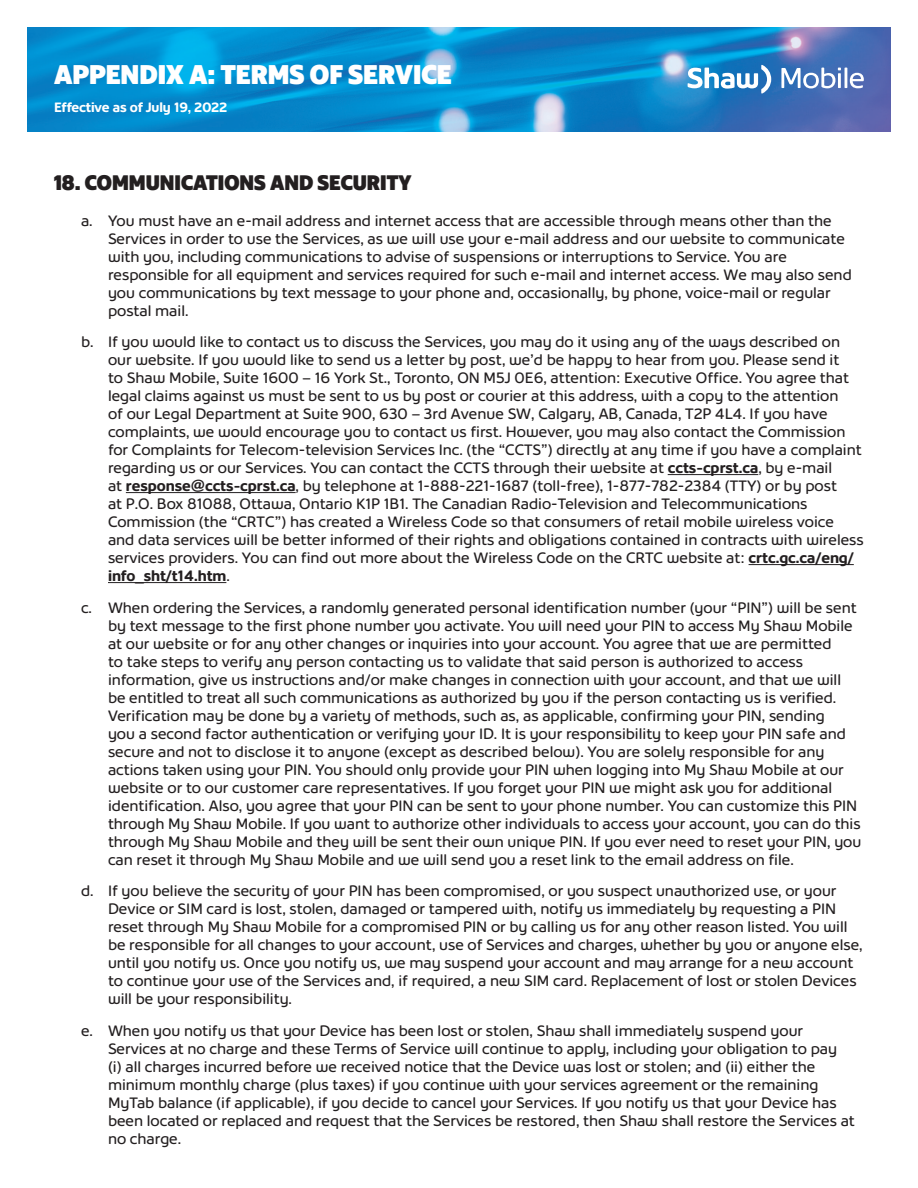
<style>
.page{position:relative;width:918px;height:1188px;background:#fff}
.page>*{position:absolute;margin:0;border:0;box-sizing:border-box;transform-origin:0 0}
.t1{font:900 27px "Shaw";color:#fff}
.Section_Header{font:900 21px "Shaw";color:#231f20}
.t2{font:500 15px/18px "Shaw";color:#231f20}
.t3{font:700 13.5px "Shaw";letter-spacing:-.01em;color:#fff}
.s1{font-weight:700}
</style>
<div class="page">
<img style="left:27px;top:27px;width:864px;height:104px">
<svg style="left:688px;top:65px;width:83px;height:29px"></svg>
<svg style="left:781px;top:68px;width:60px;height:20px"></svg>
<hr style="left:838px;top:73px;width:3px;height:15px;background:#fff">
<hr style="left:845px;top:68px;width:2px;height:20px;background:#fff">
<svg style="left:850px;top:73px;width:14px;height:15px"></svg>
<hr style="left:668px;top:474px;width:90px;height:1px;background:#231f20">
<hr style="left:126px;top:492px;width:170px;height:1px;background:#231f20">
<hr style="left:749px;top:564px;width:105px;height:1px;background:#231f20">
<hr style="left:108px;top:582px;width:118px;height:1px;background:#231f20">
<h1 class="t1" style="left:54px;top:59px;width:399px">APPENDIX A: TERMS OF SERVICE</h1>
<p class="t3" style="left:54px;top:100px;width:175px">Effective as of July 19, 2022</p>
<p class="Section_Header" style="left:54px;top:170px;width:359px">18. COMMUNICATIONS AND SECURITY</p>
<p class="t2" style="left:108px;top:212px;width:745px;text-indent:-27px">a. You must have an e-mail address and internet access that are accessible through means other than the Services in order to use the Services, as we will use your e-mail address and our website to communicate with you, including communications to advise of suspensions or interruptions to Service. You are responsible for all equipment and services required for such e-mail and internet access. We may also send you communications by text message to your phone and, occasionally, by phone, voice-mail or regular postal mail.</p>
<p class="t2" style="left:108px;top:333px;width:757px;text-indent:-27px">b. If you would like to contact us to discuss the Services, you may do it using any of the ways described on our website. If you would like to send us a letter by post, we’d be happy to hear from you. Please send it<br>to Shaw Mobile, Suite 1600 – 16 York St., Toronto, ON M5J 0E6, attention: Executive Office. You agree that legal claims against us must be sent to us by post or courier at this address, with a copy to the attention<br>of our Legal Department at Suite 900, 630 – 3rd Avenue SW, Calgary, AB, Canada, T2P 4L4. If you have complaints, we would encourage you to contact us first. However, you may also contact the Commission for Complaints for Telecom-television Services Inc. (the “CCTS”) directly at any time if you have a complaint regarding us or our Services. You can contact the CCTS through their website at <span class="s1">ccts-cprst.ca</span>, by e-mail<br>at <span class="s1">response@ccts-cprst.ca</span>, by telephone at 1-888-221-1687 (toll-free), 1-877-782-2384 (TTY) or by post<br>at P.O. Box 81088, Ottawa, Ontario K1P 1B1. The Canadian Radio-Television and Telecommunications Commission (the “CRTC”) has created a Wireless Code so that consumers of retail mobile wireless voice and data services will be better informed of their rights and obligations contained in contracts with wireless services providers. You can find out more about the Wireless Code on the CRTC website at: <span class="s1">crtc.gc.ca/eng/ info_sht/t14.htm</span>.</p>
<p class="t2" style="left:108px;top:599px;width:755px;text-indent:-27px">c. When ordering the Services, a randomly generated personal identification number (your “PIN”) will be sent by text message to the first phone number you activate. You will need your PIN to access My Shaw Mobile at our website or for any other changes or inquiries into your account. You agree that we are permitted<br>to take steps to verify any person contacting us to validate that said person is authorized to access information, give us instructions and/or make changes in connection with your account, and that we will be entitled to treat all such communications as authorized by you if the person contacting us is verified.<br>Verification may be done by a variety of methods, such as, as applicable, confirming your PIN, sending<br>you a second factor authentication or verifying your ID. It is your responsibility to keep your PIN safe and secure and not to disclose it to anyone (except as described below). You are solely responsible for any actions taken using your PIN. You should only provide your PIN when logging into My Shaw Mobile at our website or to our customer care representatives. If you forget your PIN we might ask you for additional identification. Also, you agree that your PIN can be sent to your phone number. You can customize this PIN through My Shaw Mobile. If you want to authorize other individuals to access your account, you can do this through My Shaw Mobile and they will be sent their own unique PIN. If you ever need to reset your PIN, you can reset it through My Shaw Mobile and we will send you a reset link to the email address on file.</p>
<p class="t2" style="left:108px;top:882px;width:756px;text-indent:-27px">d. If you believe the security of your PIN has been compromised, or you suspect unauthorized use, or your Device or SIM card is lost, stolen, damaged or tampered with, notify us immediately by requesting a PIN reset through My Shaw Mobile for a compromised PIN or by calling us for any other reason listed. You will be responsible for all changes to your account, use of Services and charges, whether by you or anyone else, until you notify us. Once you notify us, we may suspend your account and may arrange for a new account to continue your use of the Services and, if required, a new SIM card. Replacement of lost or stolen Devices will be your responsibility.</p>
<p class="t2" style="left:108px;top:1022px;width:748px;text-indent:-27px">e. When you notify us that your Device has been lost or stolen, Shaw shall immediately suspend your Services at no charge and these Terms of Service will continue to apply, including your obligation to pay<br>(i) all charges incurred before we received notice that the Device was lost or stolen; and (ii) either the minimum monthly charge (plus taxes) if you continue with your services agreement or the remaining MyTab balance (if applicable), if you decide to cancel your Services. If you notify us that your Device has been located or replaced and request that the Services be restored, then Shaw shall restore the Services at no charge.</p>
</div>
